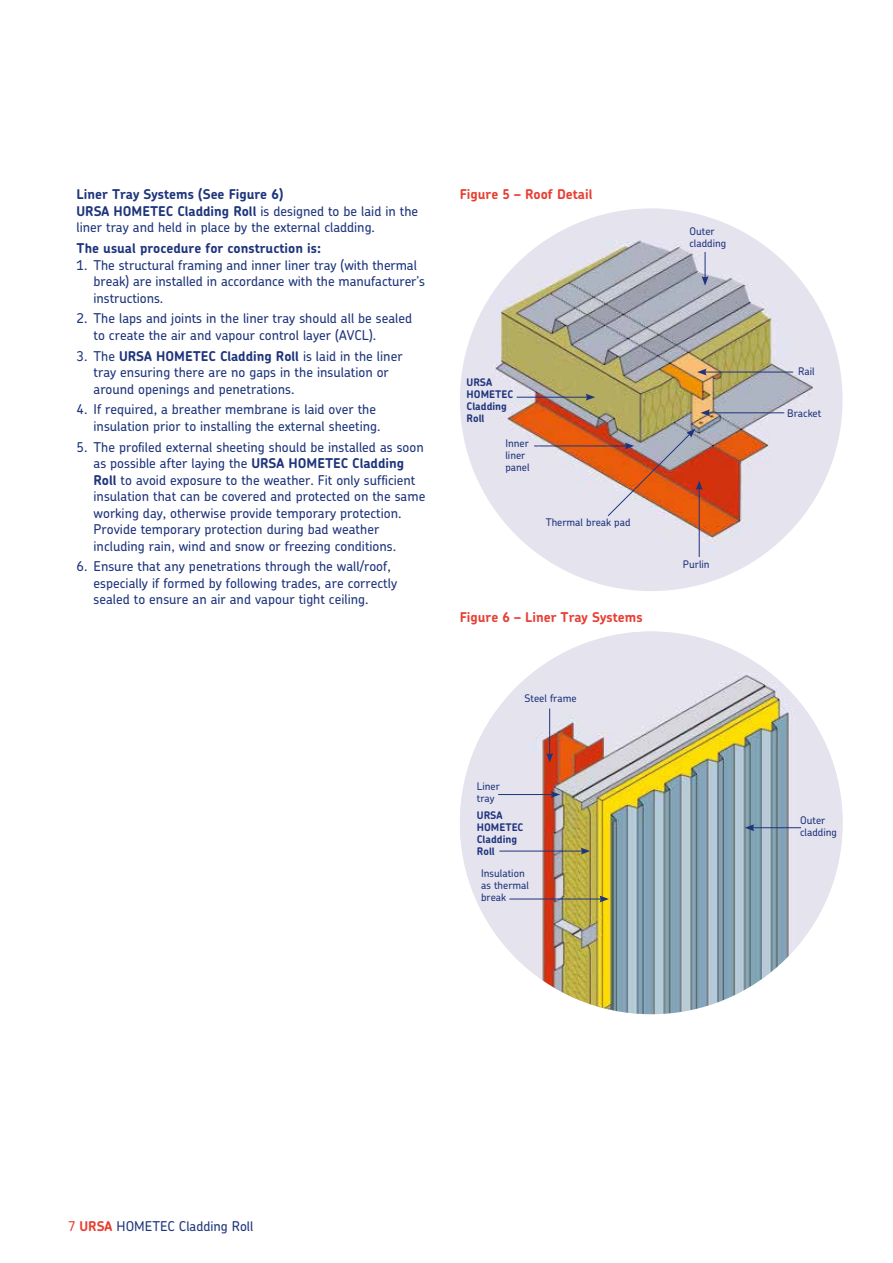
<style>
.page{position:relative;width:893px;height:1263px;background:#fff}
.page>*{position:absolute;margin:0;border:0;box-sizing:border-box;transform-origin:0 0}
.t1{font:500 13.5px/16.5px "Chevin Pro";color:#1e347c}
.t2{font:700 13.5px "Chevin Pro";color:#e83e33}
.t3{font:700 13.5px "Chevin Pro";color:#1e347c}
.t4{font:500 10.5px/12px "Chevin Pro";color:#1e347c}
.t5{font:700 10.5px/12px "Chevin Pro";color:#1e347c}
.s1{font-weight:700}
.s2{color:#e83e33}
.s3{font-weight:700;color:#e83e33}
</style>
<div class="page">
<img style="left:460px;top:208px;width:383px;height:383px;border-radius:191px">
<img style="left:460px;top:631px;width:383px;height:383px;border-radius:191px">
<hr style="left:699px;top:488px;width:1px;height:69px;background:#1e347c">
<hr style="left:534px;top:446px;width:93px;height:1px;background:#1e347c">
<img style="left:607px;top:429px;width:96px;height:88px">
<hr style="left:517px;top:397px;width:71px;height:1px;background:#1e347c">
<svg style="left:586px;top:394px;width:9px;height:7px"></svg>
<hr style="left:708px;top:412px;width:76px;height:1px;background:#1e347c">
<svg style="left:700px;top:409px;width:10px;height:7px"></svg>
<svg style="left:702px;top:252px;width:6px;height:34px"></svg>
<hr style="left:549px;top:708px;width:1px;height:47px;background:#1e347c">
<svg style="left:546px;top:753px;width:7px;height:9px"></svg>
<hr style="left:498px;top:794px;width:55px;height:1px;background:#1e347c">
<svg style="left:551px;top:791px;width:9px;height:7px"></svg>
<hr style="left:509px;top:899px;width:93px;height:1px;background:#1e347c">
<svg style="left:599px;top:895px;width:10px;height:7px"></svg>
<hr style="left:499px;top:851px;width:84px;height:1px;background:#1e347c">
<svg style="left:581px;top:848px;width:9px;height:6px"></svg>
<hr style="left:752px;top:827px;width:49px;height:1px;background:#1e347c">
<svg style="left:745px;top:824px;width:9px;height:7px"></svg>
<hr style="left:704px;top:372px;width:89px;height:1px;background:#1e347c">
<svg style="left:697px;top:369px;width:10px;height:6px"></svg>
<p class="t1" style="left:77px;top:186px;width:343px"><span class="s1">Liner Tray Systems (See Figure 6)<br>URSA HOMETEC Cladding Roll</span> is designed to be laid in the liner tray and held in place by the external cladding.</p>
<p class="t3" style="left:77px;top:239px;width:246px">The usual procedure for construction is:</p>
<p class="t1" style="left:94px;top:256px;width:333px;text-indent:-17px">1. The structural framing and inner liner tray (with thermal break) are installed in accordance with the manufacturer’s instructions.</p>
<p class="t1" style="left:94px;top:310px;width:320px;text-indent:-17px">2. The laps and joints in the liner tray should all be sealed to create the air and vapour control layer (AVCL).</p>
<p class="t1" style="left:94px;top:347px;width:311px;text-indent:-17px">3. The <span class="s1">URSA HOMETEC Cladding Roll</span> is laid in the liner tray ensuring there are no gaps in the insulation or around openings and penetrations.</p>
<p class="t1" style="left:94px;top:401px;width:288px;text-indent:-17px">4. If required, a breather membrane is laid over the insulation prior to installing the external sheeting.</p>
<p class="t1" style="left:94px;top:438px;width:333px;text-indent:-17px">5. The profiled external sheeting should be installed as soon as possible after laying the <span class="s1">URSA HOMETEC Cladding Roll</span> to avoid exposure to the weather. Fit only sufficient insulation that can be covered and protected on the same working day, otherwise provide temporary protection.<br>Provide temporary protection during bad weather including rain, wind and snow or freezing conditions.</p>
<p class="t1" style="left:94px;top:558px;width:305px;text-indent:-17px">6. Ensure that any penetrations through the wall/roof, especially if formed by following trades, are correctly sealed to ensure an air and vapour tight ceiling.</p>
<p class="t2" style="left:460px;top:186px;width:134px">Figure 5 – Roof Detail</p>
<p class="t4" style="left:689px;top:225px;width:38px">Outer cladding</p>
<p class="t5" style="left:467px;top:376px;width:48px">URSA<br>HOMETEC<br>Cladding<br>Roll</p>
<p class="t4" style="left:505px;top:437px;width:26px">Inner liner panel</p>
<p class="t4" style="left:546px;top:516px;width:86px">Thermal break pad</p>
<p class="t2" style="left:460px;top:609px;width:184px">Figure 6 – Liner Tray Systems</p>
<p class="t4" style="left:524px;top:692px;width:54px">Steel frame</p>
<p class="t4" style="left:477px;top:780px;width:24px">Liner tray</p>
<p class="t4" style="left:683px;top:558px;width:28px">Purlin</p>
<p class="t4" style="left:798px;top:365px;width:18px">Rail</p>
<p class="t4" style="left:787px;top:406px;width:36px">Bracket</p>
<p class="t5" style="left:477px;top:809px;width:48px">URSA<br>HOMETEC<br>Cladding<br>Roll</p>
<p class="t4" style="left:800px;top:814px;width:38px">Outer cladding</p>
<p class="t4" style="left:481px;top:867px;width:49px">Insulation as thermal break</p>
<p class="t1" style="left:68px;top:1217px;width:187px"><span class="s2">7</span> <span class="s3">URSA</span> HOMETEC Cladding Roll</p>
</div>
